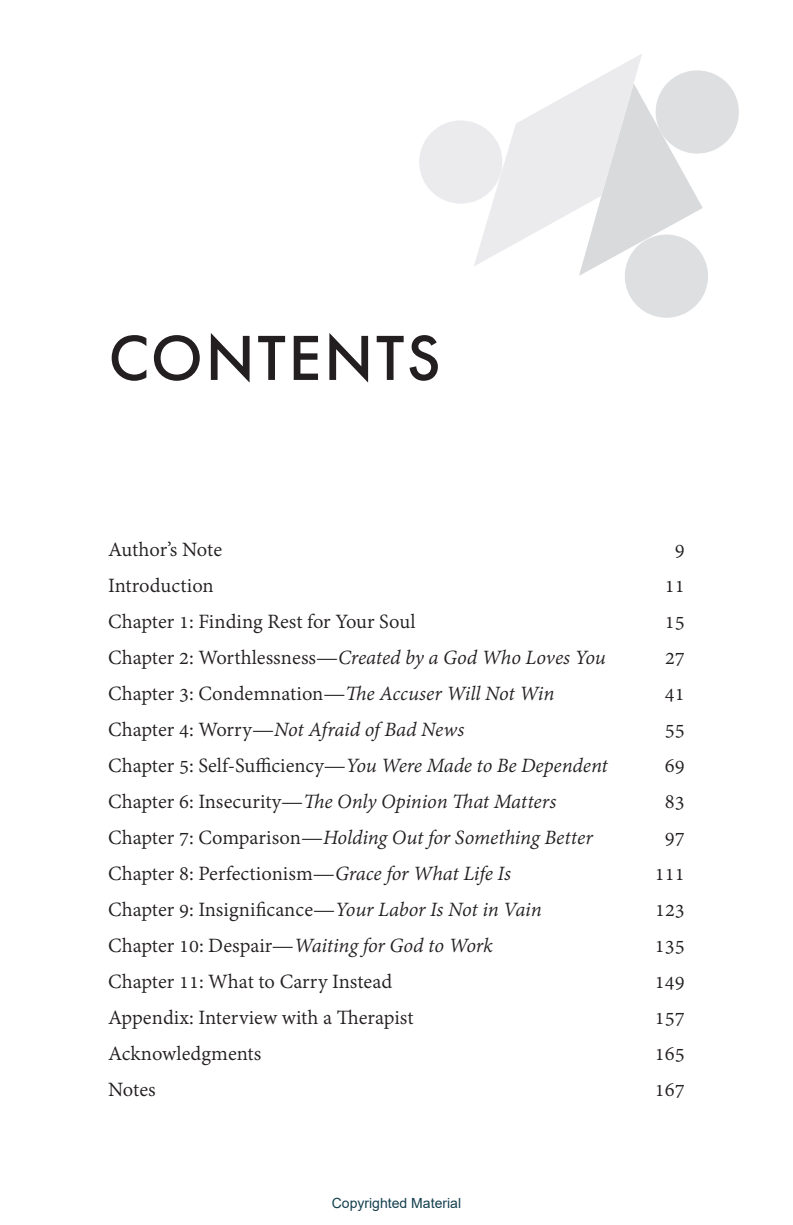
<style>
.page{position:relative;width:793px;height:1225px;background:#fff}
.page>*{position:absolute;margin:0;border:0;box-sizing:border-box;transform-origin:0 0}
.t1{font:500 66px "Futura PT";letter-spacing:.04em;color:#231f20}
.t2{font:22px "Adobe Devanagari";color:#231f20}
.t3{font:italic 22px "Adobe Devanagari";letter-spacing:-.005em;color:#231f20}
.t4{font:14px "Arial";color:#14404f}
.s1{font-style:normal}
.s2{font-style:italic}
</style>
<div class="page">
<svg style="left:419px;top:54px;width:320px;height:264px"></svg>
<h1 class="t1" style="left:108px;top:318px;width:334px">CONTENTS</h1>
<p class="t2" style="left:108px;top:537px;width:115px">Author’s Note</p>
<p class="t2" style="left:674px;top:537px;width:11px">9</p>
<p class="t2" style="left:108px;top:573px;width:107px">Introduction</p>
<p class="t2" style="left:664px;top:573px;width:21px">11</p>
<p class="t2" style="left:108px;top:609px;width:309px">Chapter 1: Finding Rest for Your Soul</p>
<p class="t2" style="left:664px;top:609px;width:21px">15</p>
<p class="t3" style="left:108px;top:645px;width:499px"><span class="s1">Chapter 2: Worthlessness—</span>Created by a God Who Loves You</p>
<p class="t2" style="left:664px;top:645px;width:21px">27</p>
<p class="t2" style="left:108px;top:681px;width:447px">Chapter 3: Condemnation—<span class="s2">The Accuser Will Not Win</span></p>
<p class="t2" style="left:664px;top:681px;width:21px">41</p>
<p class="t3" style="left:108px;top:717px;width:357px"><span class="s1">Chapter 4: Worry—</span>Not Afraid of Bad News</p>
<p class="t2" style="left:664px;top:717px;width:21px">55</p>
<p class="t2" style="left:108px;top:753px;width:501px">Chapter 5: Self-Sufficiency—<span class="s2">You Were Made to Be Dependent</span></p>
<p class="t2" style="left:664px;top:753px;width:21px">69</p>
<p class="t3" style="left:108px;top:789px;width:449px"><span class="s1">Chapter 6: Insecurity—</span>The Only Opinion That Matters</p>
<p class="t2" style="left:664px;top:789px;width:21px">83</p>
<p class="t3" style="left:108px;top:825px;width:486px"><span class="s1">Chapter 7: Comparison—</span>Holding Out for Something Better</p>
<p class="t2" style="left:664px;top:825px;width:21px">97</p>
<p class="t2" style="left:108px;top:861px;width:404px">Chapter 8: Perfectionism—<span class="s2">Grace for What Life Is</span></p>
<p class="t2" style="left:654px;top:861px;width:31px">111</p>
<p class="t2" style="left:108px;top:897px;width:435px">Chapter 9: Insignificance—<span class="s2">Your Labor Is Not in Vain</span></p>
<p class="t2" style="left:654px;top:897px;width:31px">123</p>
<p class="t3" style="left:108px;top:933px;width:386px"><span class="s1">Chapter 10: Despair—</span>Waiting for God to Work</p>
<p class="t2" style="left:654px;top:933px;width:31px">135</p>
<p class="t2" style="left:108px;top:969px;width:285px">Chapter 11: What to Carry Instead</p>
<p class="t2" style="left:654px;top:969px;width:31px">149</p>
<p class="t2" style="left:108px;top:1005px;width:307px">Appendix: Interview with a Therapist</p>
<p class="t2" style="left:654px;top:1005px;width:31px">157</p>
<p class="t2" style="left:108px;top:1041px;width:155px">Acknowledgments</p>
<p class="t2" style="left:654px;top:1041px;width:31px">165</p>
<p class="t2" style="left:108px;top:1077px;width:49px">Notes</p>
<p class="t2" style="left:654px;top:1077px;width:31px">167</p>
<p class="t4" style="left:331px;top:1192px;width:131px">Copyrighted Material</p>
</div>
